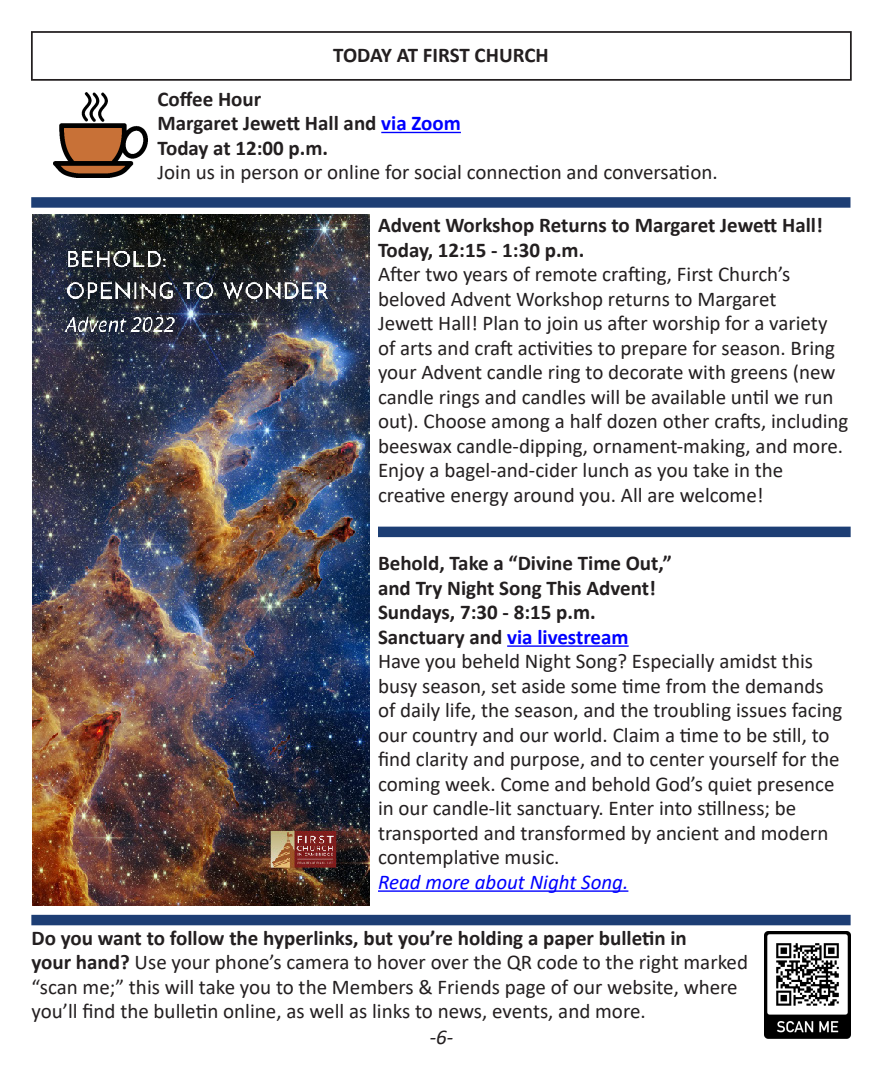
<style>
.page{position:relative;width:882px;height:1071px;background:#fff}
.page>*{position:absolute;margin:0;border:0;box-sizing:border-box;transform-origin:0 0}
.Paragraph_Style_1{font:21px/24.5px "Calibri";color:#231f20}
.Paragraph_Style_1-2{font:700 21px "Calibri";color:#231f20}
.Paragraph_Style_1-3{font:700 21px "Calibri";color:#00f}
.Paragraph_Style_1-4{font:italic 21px "Calibri";color:#00f}
.Paragraph_Style_1-5{font:italic 21px "Calibri";color:#231f20}
.s1{color:#00f}
.s2{color:#231f20}
.s3{font-weight:700}
</style>
<div class="page">
<div style="left:31px;top:31px;width:821px;height:50px;border:2px solid #231f20"></div>
<hr style="left:381px;top:132px;width:80px;height:1px;background:#00f">
<img style="left:53px;top:93px;width:95px;height:85px">
<hr style="left:507px;top:645px;width:122px;height:2px;background:#00f">
<hr style="left:378px;top:890px;width:250px;height:2px;background:#00f">
<div style="left:31px;top:197px;width:819px;height:11px;background:#1d3e74"></div>
<img style="left:32px;top:214px;width:338px;height:692px">
<div style="left:378px;top:527px;width:473px;height:10px;background:#1d3e74"></div>
<div style="left:31px;top:915px;width:820px;height:10px;background:#1d3e74"></div>
<img style="left:765px;top:931px;width:86px;height:107px">
<p class="Paragraph_Style_1-2" style="left:333px;top:40px;width:217px">TODAY AT FIRST CHURCH</p>
<p class="Paragraph_Style_1-2" style="left:158px;top:84px;width:105px">Coffee Hour</p>
<p class="Paragraph_Style_1-2" style="left:158px;top:108px;width:305px">Margaret Jewett Hall and <span class="s1">via Zoom</span></p>
<p class="Paragraph_Style_1-2" style="left:158px;top:133px;width:172px">Today at 12:00 p.m.</p>
<p class="Paragraph_Style_1" style="left:158px;top:159px;width:562px">Join us in person or online for social connection and conversation.</p>
<p class="Paragraph_Style_1-2" style="left:378px;top:211px;width:446px">Advent Workshop Returns to Margaret Jewett Hall!</p>
<p class="Paragraph_Style_1-2" style="left:378px;top:235px;width:208px">Today, 12:15 - 1:30 p.m.</p>
<p class="Paragraph_Style_1" style="left:378px;top:262px;width:414px">After two years of remote crafting, First Church’s</p>
<p class="Paragraph_Style_1" style="left:378px;top:286px;width:400px">beloved Advent Workshop returns to Margaret</p>
<p class="Paragraph_Style_1" style="left:378px;top:311px;width:472px">Jewett Hall! Plan to join us after worship for a variety of arts and craft activities to prepare for season. Bring your Advent candle ring to decorate with greens (new candle rings and candles will be available until we run out). Choose among a half dozen other crafts, including beeswax candle-dipping, ornament-making, and more.<br>Enjoy a bagel-and-cider lunch as you take in the</p>
<p class="Paragraph_Style_1" style="left:378px;top:482px;width:387px">creative energy around you. All are welcome!</p>
<p class="Paragraph_Style_1-2" style="left:378px;top:548px;width:295px">Behold, Take a “Divine Time Out,”</p>
<p class="Paragraph_Style_1-2" style="left:378px;top:573px;width:279px">and Try Night Song This Advent!</p>
<p class="Paragraph_Style_1-2" style="left:378px;top:597px;width:219px">Sundays, 7:30 - 8:15 p.m.</p>
<p class="Paragraph_Style_1-3" style="left:378px;top:622px;width:252px"><span class="s2">Sanctuary and</span> via livestream</p>
<p class="Paragraph_Style_1" style="left:378px;top:648px;width:466px">Have you beheld Night Song? Especially amidst this busy season, set aside some time from the demands of daily life, the season, and the troubling issues facing our country and our world. Claim a time to be still, to find clarity and purpose, and to center yourself for the coming week. Come and behold God’s quiet presence in our candle-lit sanctuary. Enter into stillness; be transported and transformed by ancient and modern contemplative music.</p>
<p class="Paragraph_Style_1-4" style="left:378px;top:867px;width:252px">Read more about Night Song.</p>
<p class="Paragraph_Style_1-2" style="left:32px;top:923px;width:657px">Do you want to follow the hyperlinks, but you’re holding a paper bulletin in</p>
<p class="Paragraph_Style_1" style="left:32px;top:950px;width:718px"><span class="s3">your hand?</span> Use your phone’s camera to hover over the QR code to the right marked “scan me;” this will take you to the Members &amp; Friends page of our website, where you’ll find the bulletin online, as well as links to news, events, and more.</p>
<p class="Paragraph_Style_1-5" style="left:430px;top:1023px;width:25px">-6-</p>
</div>
